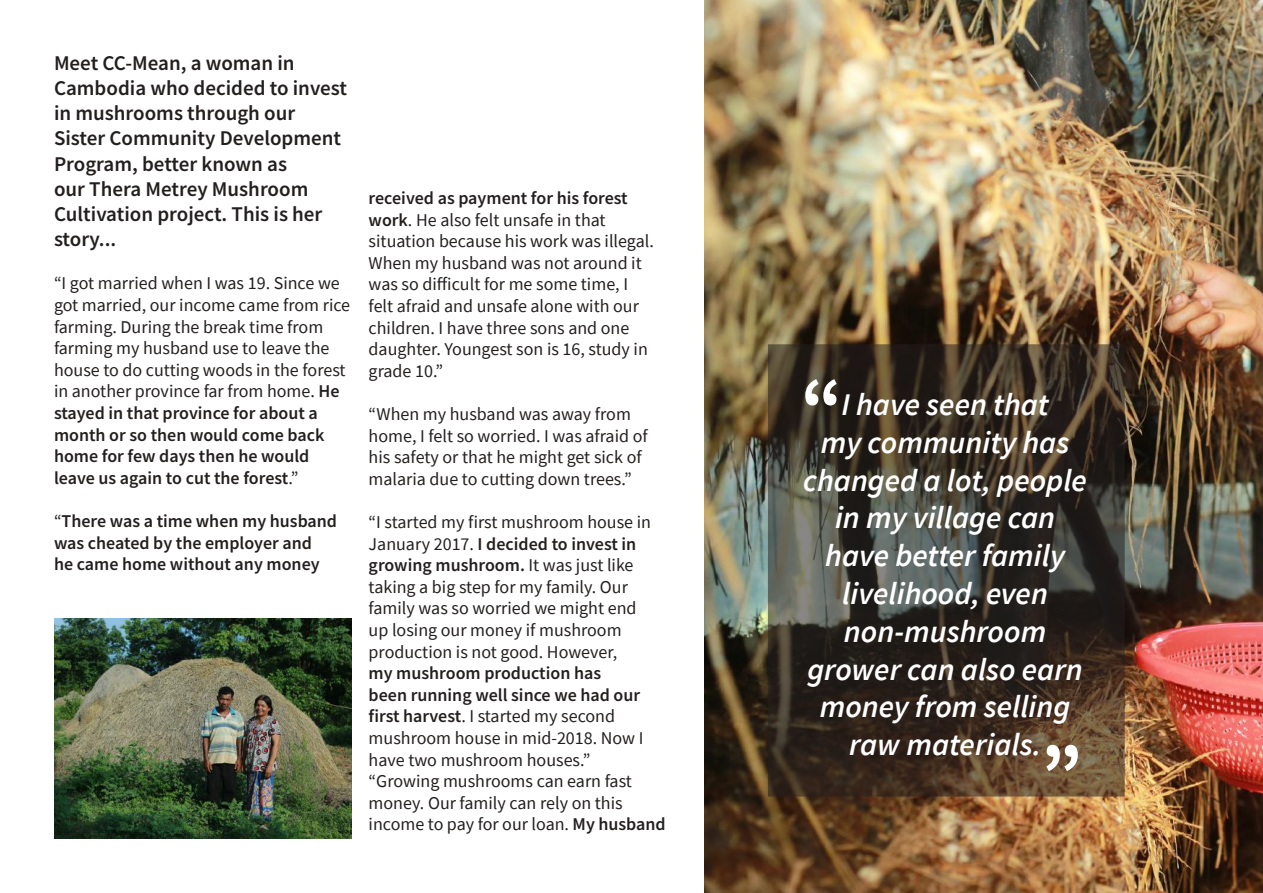
<style>
.page{position:relative;width:1263px;height:893px;background:#fff}
.page>*{position:absolute;margin:0;border:0;box-sizing:border-box;transform-origin:0 0}
.t1{font:700 76.5px "Source Sans Pro";color:#fff}
.t2{font:italic 600 31.5px/37.8px "Source Sans Pro";color:#fff;text-align:center}
.t3{font:600 21px/25.2px "Source Sans Pro";color:#241f1f}
.t4{font:18px/21.6px "Source Sans Pro";color:#241f1f}
.t5{font:600 18px/21.6px "Source Sans Pro";color:#241f1f}
.s1{font-weight:600}
.s2{font-weight:400}
</style>
<div class="page">
<img style="left:704px;top:0;width:559px;height:893px">
<img style="left:54px;top:619px;width:297px;height:220px">
<svg style="left:771px;top:347px;width:351px;height:446px;background:#3d362c"></svg>
<div style="left:768px;top:344px;width:357px;height:452px;border:2px solid #241f1f"></div>
<p class="t3" style="left:54px;top:50px;width:295px">Meet CC-Mean, a woman in<br>Cambodia who decided to invest in mushrooms through our<br>Sister Community Development<br>Program, better known as<br>our Thera Metrey Mushroom<br>Cultivation project. This is her story...</p>
<p class="t4" style="left:54px;top:272px;width:298px">“I got married when I was 19. Since we got married, our income came from rice farming. During the break time from farming my husband use to leave the house to do cutting woods in the forest in another province far from home. <span class="s1">He stayed in that province for about a month or so then would come back home for few days then he would leave us again to cut the forest</span>.”</p>
<p class="t5" style="left:54px;top:510px;width:285px"><span class="s2">“</span>There was a time when my husband was cheated by the employer and<br>he came home without any money</p>
<p class="t4" style="left:369px;top:187px;width:287px"><span class="s1">received as payment for his forest work</span>. He also felt unsafe in that situation because his work was illegal.<br>When my husband was not around it was so difficult for me some time, I felt afraid and unsafe alone with our children. I have three sons and one daughter. Youngest son is 16, study in grade 10.”</p>
<p class="t4" style="left:369px;top:403px;width:281px">“When my husband was away from home, I felt so worried. I was afraid of his safety or that he might get sick of malaria due to cutting down trees.”</p>
<p class="t4" style="left:369px;top:511px;width:284px">“I started my first mushroom house in January 2017. <span class="s1">I decided to invest in growing mushroom.</span> It was just like taking a big step for my family. Our family was so worried we might end up losing our money if mushroom production is not good. However,</p>
<p class="t4" style="left:369px;top:662px;width:299px"><span class="s1">my mushroom production has<br>been running well since we had our first harvest</span>. I started my second mushroom house in mid-2018. Now I have two mushroom houses.” “Growing mushrooms can earn fast money. Our family can rely on this income to pay for our loan. <span class="s1">My husband</span></p>
<h1 class="t1" style="left:801px;top:354px;width:43px">“</h1>
<h2 class="t2" style="left:803px;top:385px;width:285px">I have seen that<br>my community has changed a lot, people in my village can have better family livelihood, even non-mushroom grower can also earn money from selling raw materials.</h2>
<h1 class="t1" style="left:1041px;top:721px;width:43px">”</h1>
</div>
